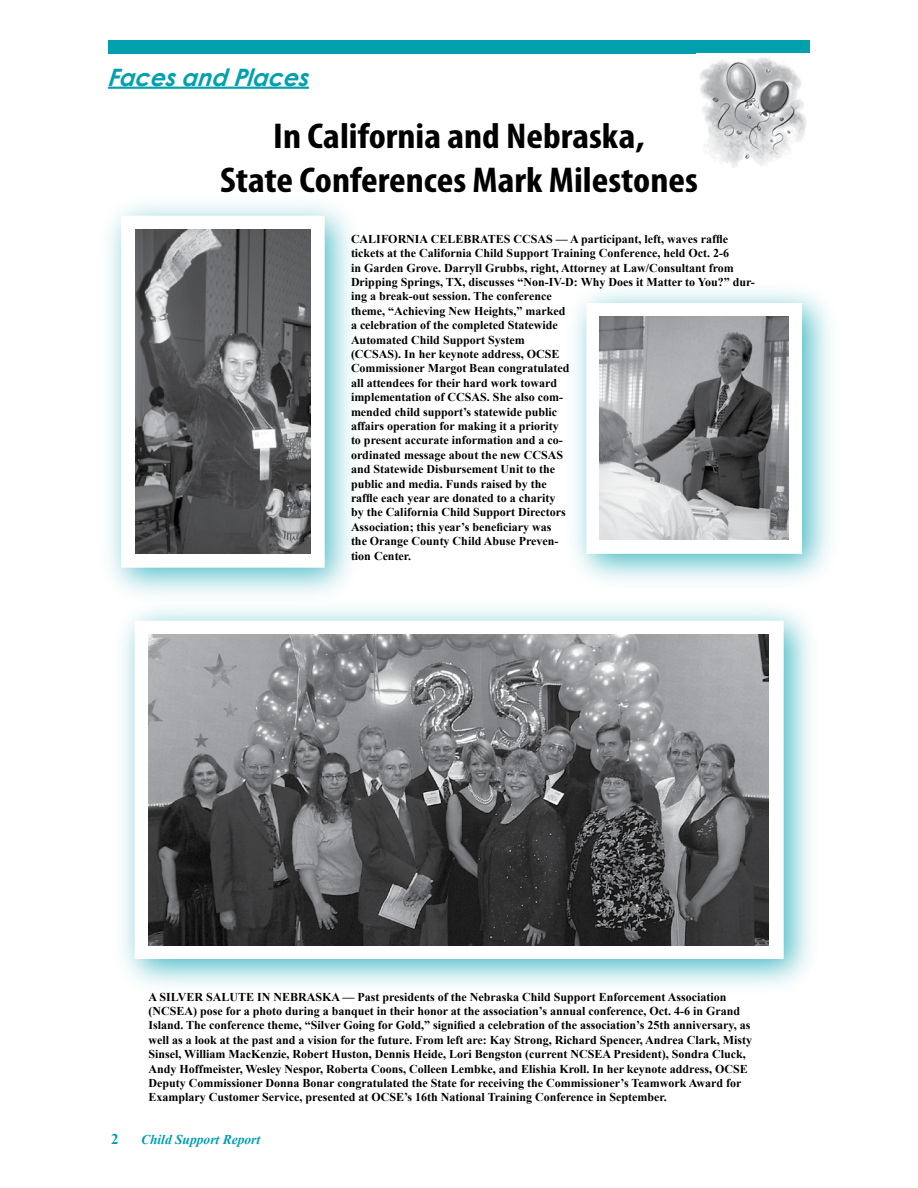
<style>
.page{position:relative;width:918px;height:1188px;background:#fff}
.page>*{position:absolute;margin:0;border:0;box-sizing:border-box;transform-origin:0 0}
.t1{font:700 condensed 36px/43.2px "Myriad Pro";color:#000;text-align:center;scale:1.1 1}
.t2{font:italic 700 24px "Century Gothic";color:#00a0af}
.t3{font:italic 700 13.5px "Times New Roman";color:#00a0af}
.t4{font:700 12px/14.4px "Times New Roman";color:#000}
</style>
<div class="page">
<div style="left:108px;top:40px;width:702px;height:14px;background:#00a0af"></div>
<div style="left:108px;top:596px;width:710px;height:398px;background:#00a0af;opacity:.75"></div>
<div style="left:135px;top:621px;width:648px;height:337px;background:#fff"></div>
<div style="left:567px;top:279px;width:276px;height:309px;background:#00a0af;opacity:.75"></div>
<div style="left:587px;top:304px;width:215px;height:249px;background:#fff"></div>
<div style="left:587px;top:303px;width:215px;height:251px;border:1px solid #fff"></div>
<div style="left:95px;top:191px;width:265px;height:411px;background:#00a0af;opacity:.7"></div>
<div style="left:122px;top:216px;width:202px;height:351px;background:#fff"></div>
<img style="left:600px;top:316px;width:188px;height:224px">
<img style="left:135px;top:230px;width:175px;height:324px">
<hr style="left:108px;top:87px;width:201px;height:2px;background:#00a0af">
<img style="left:148px;top:634px;width:621px;height:311px">
<img style="left:700px;top:58px;width:106px;height:109px">
<h2 class="t2" style="left:108px;top:59px;width:208px">Facesand Places</h2>
<h1 class="t1" style="left:220px;top:114px;width:436px">In California and Nebraska,<br>State Conferences Mark Milestones</h1>
<p class="t4" style="left:351px;top:231px;width:405px">CALIFORNIA CELEBRATES CCSAS — A participant, left, waves raffle tickets at the California Child Support Training Conference, held Oct. 2-6<br>in Garden Grove. Darryll Grubbs, right, Attorney at Law/Consultant from Dripping Springs, TX, discusses “Non-IV-D: Why Does it Matter to You?” dur&shy;ing a break-out session. The conference<br>theme, “Achieving New Heights,” marked<br>a celebration of the completed Statewide<br>Automated Child Support System<br>(CCSAS). In her keynote address, OCSE<br>Commissioner Margot Bean congratulated<br>all attendees for their hard work toward<br>implementation of CCSAS. She also com-<br>mended child support’s statewide public<br>affairs operation for making it a priority<br>to present accurate information and a co-<br>ordinated message about the new CCSAS<br>and Statewide Disbursement Unit to the<br>public and media. Funds raised by the<br>raffle each year are donated to a charity<br>by the California Child Support Directors<br>Association; this year’s beneficiary was<br>the Orange County Child Abuse Preven-<br>tion Center.</p>
<p class="t4" style="left:148px;top:989px;width:605px">A SILVER SALUTE IN NEBRASKA — Past presidents of the Nebraska Child Support Enforcement Association (NCSEA) pose for a photo during a banquet in their honor at the association’s annual conference, Oct. 4-6 in Grand Island. The conference theme, “Silver Going for Gold,” signified a celebration of the association’s 25th anniversary, as well as a look at the past and a vision for the future. From left are: Kay Strong, Richard Spencer, Andrea Clark, Misty Sinsel, William MacKenzie, Robert Huston, Dennis Heide, Lori Bengston (current NCSEA President), Sondra Cluck, Andy Hoffmeister, Wesley Nespor, Roberta Coons, Colleen Lembke, and Elishia Kroll. In her keynote address, OCSE Deputy Commissioner Donna Bonar congratulated the State for receiving the Commissioner’s Teamwork Award for Examplary Customer Service, presented at OCSE’s 16th National Training Conference in September.</p>
<p class="t3" style="left:141px;top:1130px;width:121px">Child Support Report</p>
</div>
